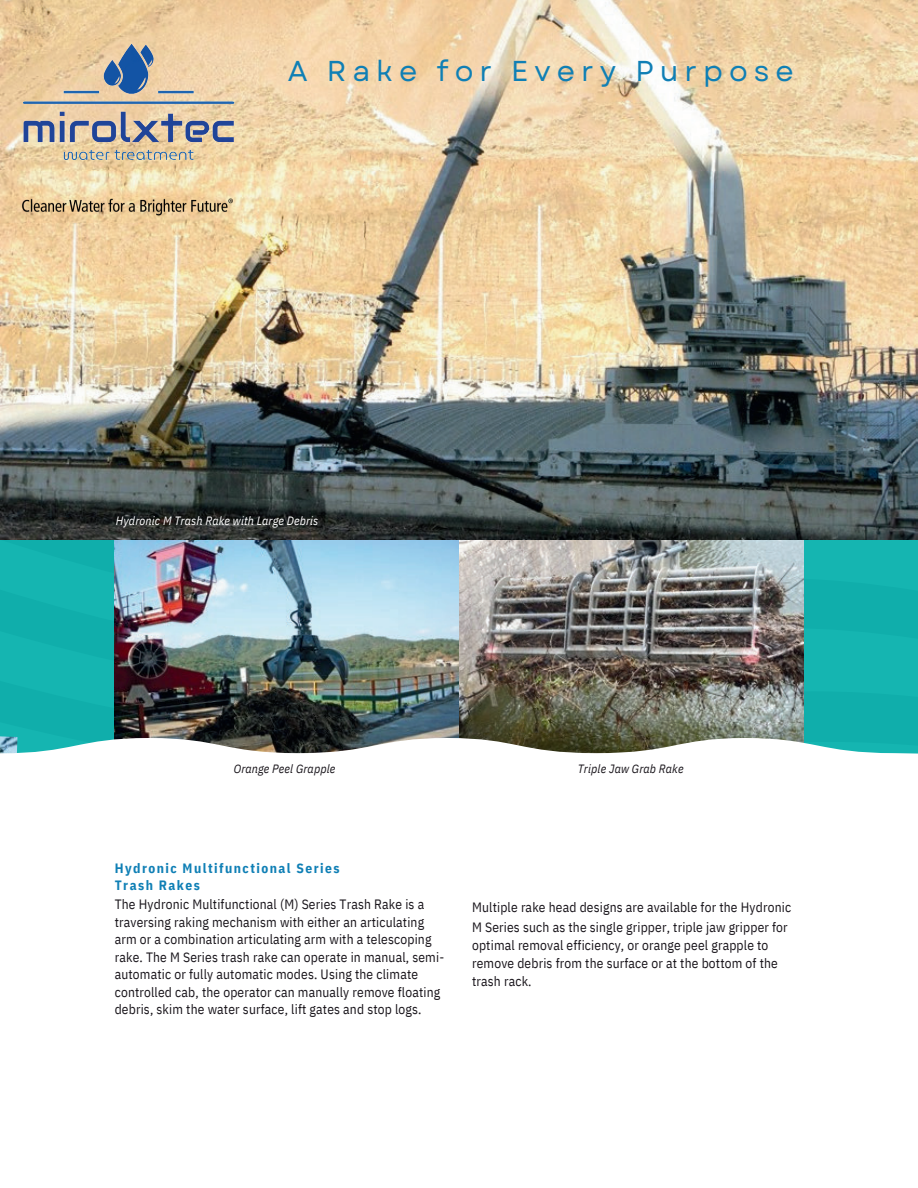
<style>
.page{position:relative;width:918px;height:1188px;background:#fff}
.page>*{position:absolute;margin:0;border:0;box-sizing:border-box;transform-origin:0 0}
.t1{font:28.8px "Garet";letter-spacing:.21em;color:#0f7fb5}
.t2{font:13.5px/17.4px "IBM Plex Sans Cond";letter-spacing:.01em;color:#19151b}
.t3{font:700 13.5px/16.8px "IBM Plex Sans Cond";letter-spacing:.11em;color:#0f7fb5}
.t4{font:italic 12px "IBM Plex Sans Cond";letter-spacing:.01em;color:#19151b}
.t5{font:italic 12px "IBM Plex Sans Cond";letter-spacing:.01em;color:#fff}
</style>
<div class="page">
<div style="left:803px;top:540px;width:115px;height:88px;background:#12b0ad"></div>
<div style="left:803px;top:628px;width:115px;height:110px;background:#15b5b1"></div>
<div style="left:0;top:540px;width:115px;height:52px;background:#15b5b1"></div>
<div style="left:0;top:592px;width:115px;height:84px;background:#15b5b1"></div>
<div style="left:0;top:676px;width:115px;height:62px;background:#10aeab"></div>
<img style="left:0;top:0;width:918px;height:540px">
<img style="left:115px;top:540px;width:344px;height:198px">
<img style="left:459px;top:540px;width:344px;height:198px">
<svg style="left:0;top:738px;width:918px;height:16px"></svg>
<img style="left:18px;top:194px;width:219px;height:26px">
<img style="left:18px;top:24px;width:219px;height:155px">
<h1 class="t1" style="left:288px;top:53px;width:508px">A Rake for Every Purpose</h1>
<p class="t5" style="left:116px;top:512px;width:204px">Hydronic M Trash Rake with Large Debris</p>
<p class="t4" style="left:234px;top:760px;width:103px">Orange Peel Grapple</p>
<p class="t4" style="left:578px;top:760px;width:107px">Triple Jaw Grab Rake</p>
<p class="t3" style="left:115px;top:859px;width:226px">Hydronic Multifunctional Series<br>Trash Rakes</p>
<p class="t2" style="left:115px;top:894px;width:331px">The Hydronic Multifunctional (M) Series Trash Rake is a traversing raking mechanism with either an articulating arm or a combination articulating arm with a telescoping rake. The M Series trash rake can operate in manual, semi&shy;automatic or fully automatic modes. Using the climate controlled cab, the operator can manually remove floating debris, skim the water surface, lift gates and stop logs.</p>
<p class="t2" style="left:472px;top:896px;width:321px;line-height:20.2px">Multiple rake head designs are available for the Hydronic<br>M Series such as the single gripper, triple jaw gripper for</p>
<p class="t2" style="left:472px;top:935px;width:307px;line-height:18px">optimal removal efficiency, or orange peel grapple to remove debris from the surface or at the bottom of the trash rack.</p>
</div>
